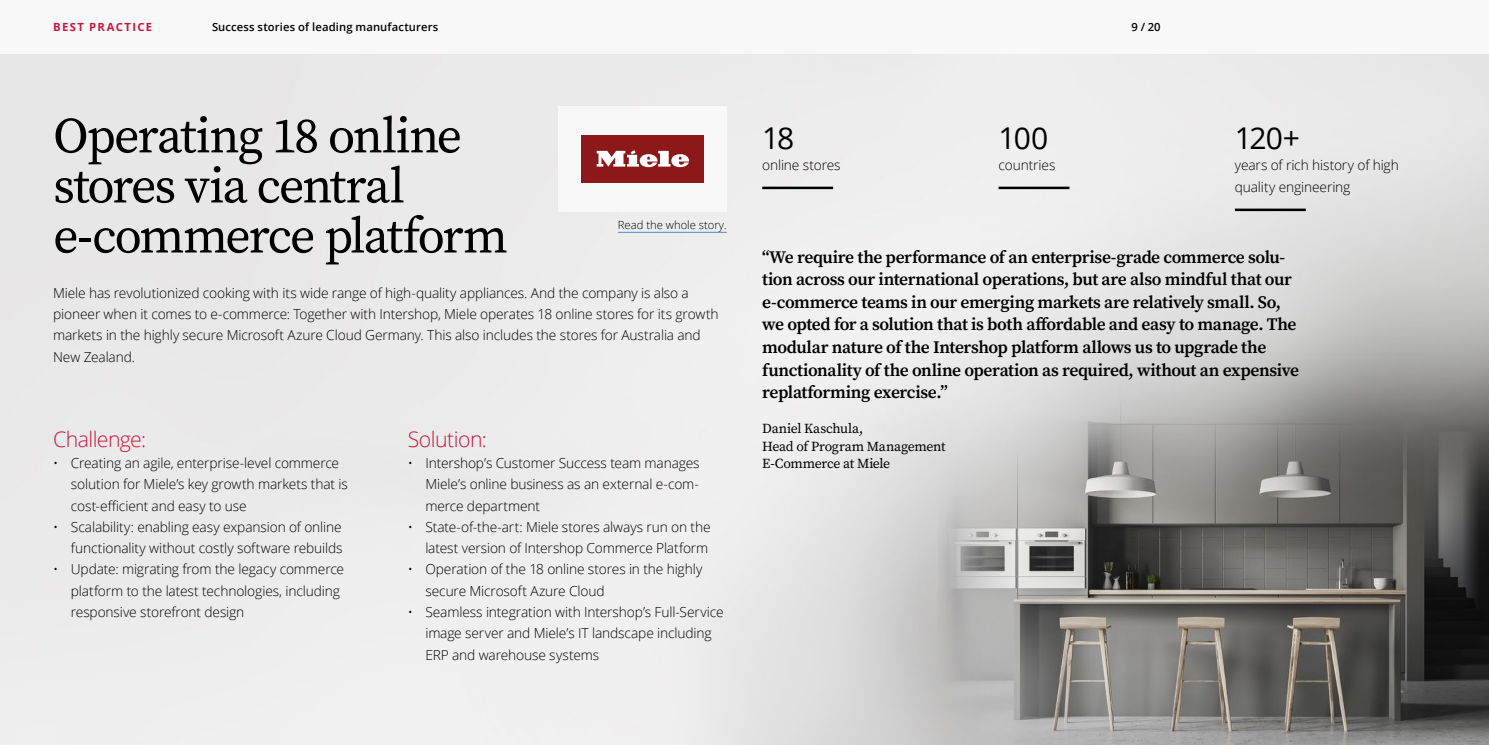
<style>
.page{position:relative;width:1489px;height:745px;background:#fff}
.page>*{position:absolute;margin:0;border:0;box-sizing:border-box;transform-origin:0 0}
.t1{font:50px/50px "Source Serif Pro";letter-spacing:-.04em;color:#000}
.t2{font:30px "Open Sans";letter-spacing:-.07em;color:#000}
.t3{font:300 21.25px "Open Sans";letter-spacing:-.025em;color:#c6183d}
.t4{font:600 17.5px/22.5px "Source Serif Pro";letter-spacing:-.025em;color:#000}
.t5{font:300 13.75px/21.2px "Open Sans";letter-spacing:-.01em;color:#000}
.t6{font:13.75px/17.5px "Source Serif Pro";letter-spacing:-.02em;color:#000}
.t7{font:600 11.25px "Open Sans";letter-spacing:.01em;color:#000}
.t8{font:300 11.25px "Open Sans";color:#000}
.t9{font:700 11.25px "Open Sans";letter-spacing:.115em;color:#c6183d}
</style>
<div class="page">
<img style="left:0;top:54px;width:1488px;height:690px">
<div style="left:558px;top:106px;width:168px;height:106px;background:#f8f8f9"></div>
<div style="left:581px;top:135px;width:123px;height:47px;background:#8d181a"></div>
<svg style="left:596px;top:150px;width:93px;height:17px"></svg>
<hr style="left:762px;top:186px;width:71px;height:3px;background:#000">
<hr style="left:998px;top:186px;width:71px;height:3px;background:#000">
<hr style="left:1234px;top:208px;width:71px;height:3px;background:#000">
<hr style="left:618px;top:232px;width:108px;height:1px;background:#5187c7">
<div style="left:0;top:0;width:1488px;height:53px;background:#f8f8f9"></div>
<p class="t9" style="left:53px;top:19px;width:100px">BEST PRACTICE</p>
<p class="t7" style="left:212px;top:19px;width:228px">Success stories of leading manufacturers</p>
<p class="t7" style="left:1131px;top:19px;width:31px">9 / 20</p>
<h1 class="t1" style="left:53px;top:111px;width:456px">Operating 18 online stores via central e-commerce platform</h1>
<p class="t5" style="left:53px;top:282px;width:667px">Miele has revolutionized cooking with its wide range of high-quality appliances. And the company is also a pioneer when it comes to e-commerce: Together with Intershop, Miele operates 18 online stores for its growth markets in the highly secure Microsoft Azure Cloud Germany. This also includes the stores for Australia and New Zealand.</p>
<p class="t8" style="left:618px;top:217px;width:110px">Read the whole story.</p>
<h3 class="t3" style="left:53px;top:424px;width:94px">Challenge:</h3>
<p class="t5" style="left:71px;top:452px;width:278px;text-indent:-18px">• Creating an agile, enterprise-level commerce solution for Miele’s key growth markets that is cost-efficient and easy to use</p>
<p class="t5" style="left:53px;top:515px;width:291px;text-align:right">• Scalability: enabling easy expansion of online functionality without costly software rebuilds</p>
<p class="t5" style="left:71px;top:558px;width:275px;text-indent:-18px">• Update: migrating from the legacy commerce platform to the latest technologies, including responsive storefront design</p>
<h3 class="t3" style="left:407px;top:424px;width:81px">Solution:</h3>
<p class="t5" style="left:425px;top:452px;width:275px;text-align:justify;text-indent:-18px">• Intershop’s Customer Success team manages Miele’s online business as an external e-com&shy;merce department</p>
<p class="t5" style="left:407px;top:515px;width:304px;text-align:right">• State-of-the-art: Miele stores always run on the latest version of Intershop Commerce Platform</p>
<p class="t5" style="left:425px;top:558px;width:278px;text-indent:-18px">• Operation of the 18 online stores in the highly secure Microsoft Azure Cloud</p>
<p class="t5" style="left:425px;top:600px;width:300px;text-indent:-18px">• Seamless integration with Intershop’s Full-Service image server and Miele’s IT landscape including<br>ERP and warehouse systems</p>
<h2 class="t2" style="left:762px;top:117px;width:34px">18</h2>
<p class="t5" style="left:762px;top:154px;width:80px">online stores</p>
<h2 class="t2" style="left:998px;top:117px;width:51px">100</h2>
<p class="t5" style="left:998px;top:154px;width:58px">countries</p>
<h2 class="t2" style="left:1234px;top:117px;width:67px">120+</h2>
<p class="t5" style="left:1234px;top:154px;width:165px">years of rich history of high quality engineering</p>
<p class="t4" style="left:762px;top:245px;width:538px">“We require the performance of an enterprise-grade commerce solu&shy;tion across our international operations, but are also mindful that our e-commerce teams in our emerging markets are relatively small. So, we opted for a solution that is both affordable and easy to manage. The modular nature of the Intershop platform allows us to upgrade the functionality of the online operation as required, without an expensive replatforming exercise.”</p>
<p class="t6" style="left:762px;top:419px;width:185px">Daniel Kaschula,<br>Head of Program Management<br>E-Commerce at Miele</p>
</div>
